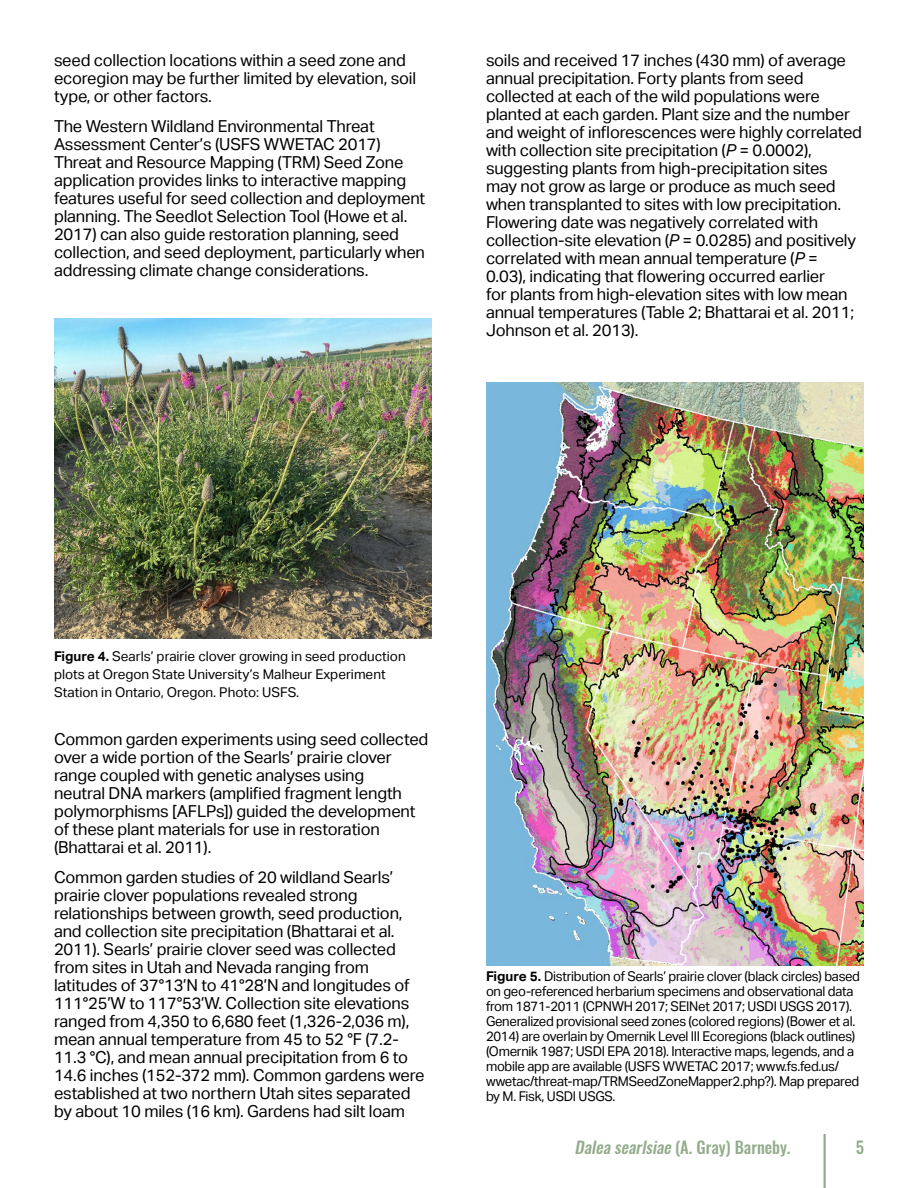
<style>
.page{position:relative;width:918px;height:1188px;background:#fff}
.page>*{position:absolute;margin:0;border:0;box-sizing:border-box;transform-origin:0 0}
.t1{font:16.5px/18px "Aktiv Grotesk";letter-spacing:-.01em;color:#000}
.t2{font:500 16.5px "Oswald";color:#93ad8b}
.t3{font:13.5px/15px "Aktiv Grotesk";letter-spacing:-.02em;color:#000}
.t4{font:13.5px/18px "Aktiv Grotesk";color:#000}
.s1{font-style:italic}
.s2{font-weight:700}
</style>
<div class="page">
<hr style="left:824px;top:1134px;width:2px;height:54px;background:#93ad8b">
<img style="left:54px;top:318px;width:378px;height:321px">
<img style="left:486px;top:382px;width:378px;height:584px">
<p class="t1" style="left:54px;top:51px;width:364px">seed collection locations within a seed zone and ecoregion may be further limited by elevation, soil type, or other factors.</p>
<p class="t1" style="left:54px;top:117px;width:373px">The Western Wildland Environmental Threat Assessment Center’s (USFS WWETAC 2017)<br>Threat and Resource Mapping (TRM) Seed Zone application provides links to interactive mapping features useful for seed collection and deployment planning. The Seedlot Selection Tool (Howe et al.<br>2017) can also guide restoration planning, seed collection, and seed deployment, particularly when addressing climate change considerations.</p>
<p class="t1" style="left:486px;top:51px;width:378px">soils and received 17 inches (430 mm) of average annual precipitation. Forty plants from seed collected at each of the wild populations were planted at each garden. Plant size and the number and weight of inflorescences were highly correlated with collection site precipitation (<span class="s1">P</span> = 0.0002), suggesting plants from high-precipitation sites may not grow as large or produce as much seed when transplanted to sites with low precipitation.<br>Flowering date was negatively correlated with collection-site elevation (<span class="s1">P</span> = 0.0285) and positively correlated with mean annual temperature (<span class="s1">P</span> = 0.03), indicating that flowering occurred earlier<br>for plants from high-elevation sites with low mean annual temperatures (Table 2; Bhattarai et al. 2011; Johnson et al. 2013).</p>
<p class="t4" style="left:54px;top:648px;width:353px"><span class="s2">Figure 4.</span> Searls’ prairie clover growing in seed production plots at Oregon State University’s Malheur Experiment<br>Station in Ontario, Oregon. Photo: USFS.</p>
<p class="t1" style="left:54px;top:731px;width:376px">Common garden experiments using seed collected over a wide portion of the Searls’ prairie clover range coupled with genetic analyses using<br>neutral DNA markers (amplified fragment length polymorphisms [AFLPs]) guided the development of these plant materials for use in restoration (Bhattarai et al. 2011).</p>
<p class="t1" style="left:54px;top:869px;width:372px">Common garden studies of 20 wildland Searls’ prairie clover populations revealed strong relationships between growth, seed production, and collection site precipitation (Bhattarai et al.<br>2011). Searls’ prairie clover seed was collected from sites in Utah and Nevada ranging from latitudes of 37°13’N to 41°28’N and longitudes of 111°25’W to 117°53’W. Collection site elevations ranged from 4,350 to 6,680 feet (1,326-2,036 m), mean annual temperature from 45 to 52 °F (7.2- 11.3 °C), and mean annual precipitation from 6 to 14.6 inches (152-372 mm). Common gardens were established at two northern Utah sites separated by about 10 miles (16 km). Gardens had silt loam</p>
<p class="t3" style="left:486px;top:969px;width:376px"><span class="s2">Figure 5.</span> Distribution of Searls’ prairie clover (black circles) based on geo-referenced herbarium specimens and observational data from 1871-2011 (CPNWH 2017; SEINet 2017; USDI USGS 2017).<br>Generalized provisional seed zones (colored regions) (Bower et al.<br>2014) are overlain by Omernik Level III Ecoregions (black outlines) (Omernik 1987; USDI EPA 2018). Interactive maps, legends, and a mobile app are available (USFS WWETAC 2017; www.fs.fed.us/ wwetac/threat-map/TRMSeedZoneMapper2.php?). Map prepared by M. Fisk, USDI USGS.</p>
<p class="t2" style="left:575px;top:1138px;width:217px"><span class="s1">Daleasearlsiae</span>(A. Gray) Barneby.</p>
<p class="t2" style="left:856px;top:1138px;width:10px">5</p>
</div>
